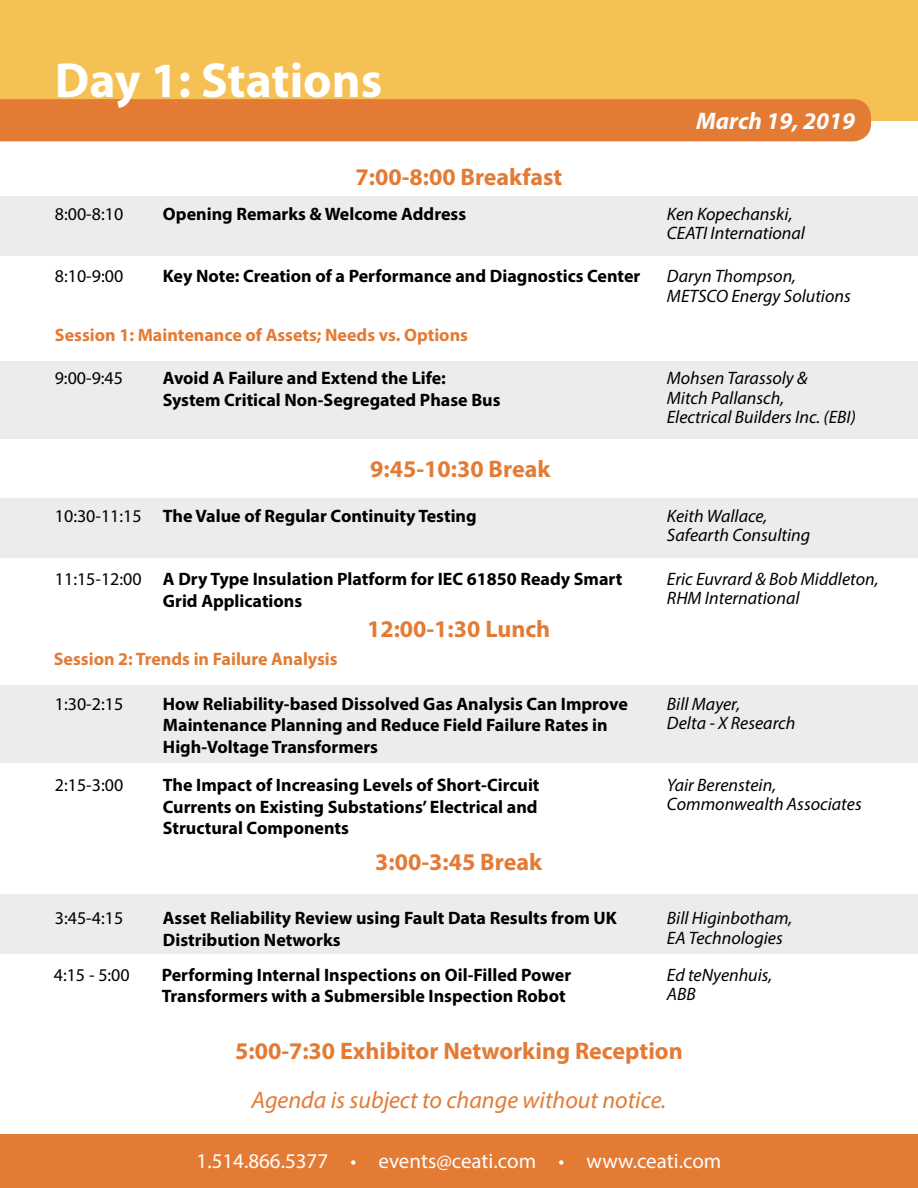
<style>
.page{position:relative;width:918px;height:1188px;background:#fff}
.page>*{position:absolute;margin:0;border:0;box-sizing:border-box;transform-origin:0 0}
.t1{font:700 49.5px "Myriad Pro";color:#fff}
.t2{font:700 24px "Myriad Pro";color:#e37b35}
.t3{font:italic 24px "Myriad Pro";color:#e37b35}
.t4{font:italic 700 24px "Myriad Pro";color:#fff}
.t5{font:21px "Myriad Pro";color:#fff}
.t6{font:700 18px/21.6px "Myriad Pro";color:#000}
.t7{font:italic 18px/19.5px "Myriad Pro";color:#000}
.t8{font:700 18px "Myriad Pro";color:#e37b35}
.t9{font:18px "Myriad Pro";color:#000}
.s1{font-weight:400}
</style>
<div class="page">
<div style="left:1px;top:498px;width:917px;height:60px;background:#eaeced"></div>
<div style="left:0;top:686px;width:918px;height:78px;background:#eaeced"></div>
<div style="left:0;top:196px;width:918px;height:60px;background:#eaeced"></div>
<div style="left:0;top:0;width:918px;height:120px;background:#f5c154"></div>
<div style="left:0;top:99px;width:871px;height:42px;background:#e37b35"></div>
<div style="left:0;top:1135px;width:918px;height:53px;background:#e37b35"></div>
<div style="left:0;top:894px;width:918px;height:60px;background:#eaeced"></div>
<div style="left:0;top:361px;width:918px;height:78px;background:#eaeced"></div>
<h1 class="t1" style="left:55px;top:48px;width:329px">Day 1: Stations</h1>
<h2 class="t2" style="left:356px;top:161px;width:208px">7:00-8:00 Breakfast</h2>
<p class="t9" style="left:55px;top:203px;width:70px">8:00-8:10</p>
<p class="t6" style="left:163px;top:202px;width:305px">Opening Remarks &amp; Welcome Address</p>
<p class="t9" style="left:55px;top:265px;width:70px">8:10-9:00</p>
<p class="t6" style="left:163px;top:265px;width:479px">Key Note: Creation of a Performance and Diagnostics Center</p>
<h2 class="t4" style="left:696px;top:106px;width:160px">March 19, 2019</h2>
<p class="t7" style="left:667px;top:204px;width:140px">Ken Kopechanski,<br>CEATI International</p>
<p class="t7" style="left:667px;top:266px;width:185px">Daryn Thompson,<br>METSCO Energy Solutions</p>
<p class="t8" style="left:55px;top:323px;width:415px">Session 1: Maintenance of Assets; Needs vs. Options</p>
<p class="t9" style="left:55px;top:367px;width:70px">9:00-9:45</p>
<p class="t6" style="left:163px;top:367px;width:339px">Avoid A Failure and Extend the Life:<br>System Critical Non-Segregated Phase Bus</p>
<p class="t7" style="left:667px;top:368px;width:190px">Mohsen Tarassoly &amp;<br>Mitch Pallansch,<br>Electrical Builders Inc. (EBI)</p>
<h2 class="t2" style="left:370px;top:453px;width:182px">9:45-10:30 Break</h2>
<p class="t6" style="left:55px;top:504px;width:423px"><span class="s1">10:30-11:15</span> The Value of Regular Continuity Testing</p>
<p class="t7" style="left:667px;top:506px;width:145px">Keith Wallace,<br>Safearth Consulting</p>
<p class="t6" style="left:163px;top:568px;width:461px;text-indent:-108px"><span class="s1">11:15-12:00</span> A Dry Type Insulation Platform for IEC 61850 Ready Smart<br>Grid Applications</p>
<p class="t8" style="left:54px;top:647px;width:285px">Session 2: Trends in Failure Analysis</p>
<h2 class="t2" style="left:367px;top:613px;width:185px">12:00-1:30 Lunch</h2>
<p class="t7" style="left:667px;top:569px;width:213px">Eric Euvrard &amp; Bob Middleton,<br>RHM International</p>
<p class="t9" style="left:55px;top:693px;width:70px">1:30-2:15</p>
<p class="t6" style="left:163px;top:692px;width:467px">How Reliability-based Dissolved Gas Analysis Can Improve<br>Maintenance Planning and Reduce Field Failure Rates in<br>High-Voltage Transformers</p>
<p class="t7" style="left:667px;top:694px;width:130px">Bill Mayer,<br>Delta - X Research</p>
<p class="t9" style="left:55px;top:774px;width:70px">2:15-3:00</p>
<p class="t6" style="left:163px;top:774px;width:378px;text-align:justify">The Impact of Increasing Levels of Short-Circuit Currents on Existing Substations’ Electrical and Structural Components</p>
<p class="t7" style="left:667px;top:775px;width:196px">Yair Berenstein,<br>Commonwealth Associates</p>
<h2 class="t2" style="left:375px;top:847px;width:168px">3:00-3:45 Break</h2>
<p class="t9" style="left:55px;top:907px;width:70px">3:45-4:15</p>
<p class="t6" style="left:163px;top:907px;width:455px">Asset Reliability Review using Fault Data Results from UK<br>Distribution Networks</p>
<p class="t7" style="left:667px;top:908px;width:127px">Bill Higinbotham,<br>EA Technologies</p>
<p class="t9" style="left:54px;top:964px;width:78px">4:15 - 5:00</p>
<p class="t6" style="left:162px;top:963px;width:411px">Performing Internal Inspections on Oil-Filled Power<br>Transformers with a Submersible Inspection Robot</p>
<p class="t7" style="left:667px;top:965px;width:107px">Ed teNyenhuis,<br>ABB</p>
<h2 class="t2" style="left:235px;top:1035px;width:449px">5:00-7:30 Exhibitor Networking Reception</h2>
<h2 class="t3" style="left:252px;top:1085px;width:416px">Agenda is subject to change without notice.</h2>
<p class="t5" style="left:197px;top:1148px;width:526px">1.514.866.5377 • events@ceati.com • www.ceati.com</p>
</div>
